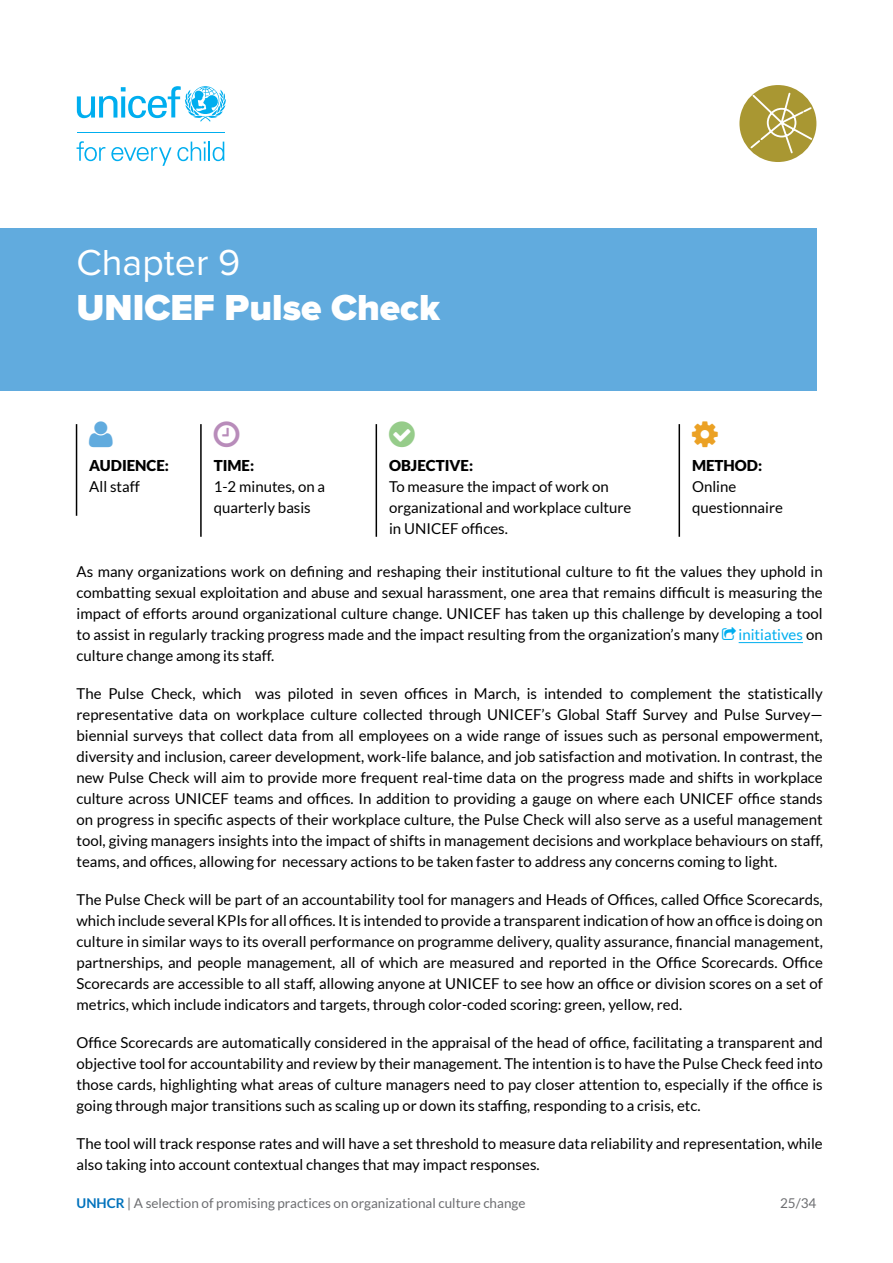
<style>
.page{position:relative;width:893px;height:1263px;background:#fff}
.page>*{position:absolute;margin:0;border:0;box-sizing:border-box;transform-origin:0 0}
.t1{font:900 37.5px "Proxima Nova";color:#fff}
.t2{font:37.5px "Proxima Nova";color:#fff}
.t3{font:15px/21px "Lato";color:#000}
.t4{font:900 15px "Lato";color:#000}
.t5{font:15px "Lato";color:#00aeef}
.t6{font:13.5px "Lato";color:#6d6e71}
.s1{color:#000}
.s2{font-weight:700;color:#0072bc}
</style>
<div class="page">
<div style="left:0;top:229px;width:816px;height:162px;background:#61abde"></div>
<hr style="left:76px;top:424px;width:1px;height:92px;background:#000">
<hr style="left:200px;top:424px;width:2px;height:113px;background:#000">
<hr style="left:376px;top:424px;width:1px;height:113px;background:#000">
<hr style="left:679px;top:424px;width:1px;height:113px;background:#000">
<hr style="left:739px;top:642px;width:64px;height:1px;background:#00aeef">
<svg style="left:77px;top:86px;width:149px;height:36px"></svg>
<hr style="left:77px;top:132px;width:147px;height:1px;background:#00aeef">
<svg style="left:77px;top:141px;width:28px;height:20px"></svg>
<svg style="left:111px;top:142px;width:113px;height:24px"></svg>
<div style="left:739px;top:85px;width:77px;height:77px;background:#a99732;border-radius:50%"></div>
<svg style="left:749px;top:91px;width:65px;height:64px"></svg>
<h1 class="t2" style="left:77px;top:235px;width:165px">Chapter 9</h1>
<h1 class="t1" style="left:77px;top:280px;width:365px">UNICEF Pulse Check</h1>
<p class="t4" style="left:89px;top:457px;width:81px">AUDIENCE:</p>
<p class="t3" style="left:89px;top:476px;width:52px">All staff</p>
<p class="t4" style="left:214px;top:457px;width:42px">TIME:</p>
<p class="t3" style="left:214px;top:476px;width:113px">1-2 minutes, on a quarterly basis</p>
<p class="t4" style="left:389px;top:457px;width:86px">OBJECTIVE:</p>
<p class="t3" style="left:389px;top:476px;width:244px">To measure the impact of work on organizational and workplace culture in UNICEF offices.</p>
<p class="t4" style="left:692px;top:457px;width:72px">METHOD:</p>
<p class="t3" style="left:692px;top:476px;width:92px">Online questionnaire</p>
<p class="t3" style="left:76px;top:560px;width:748px;text-align:justify">As many organizations work on defining and reshaping their institutional culture to fit the values they uphold in combatting sexual exploitation and abuse and sexual harassment, one area that remains difficult is measuring the impact of efforts around organizational culture change. UNICEF has taken up this challenge by developing a tool to assist in regularly tracking progress made and the impact resulting from the organization’s many</p>
<p class="t5" style="left:739px;top:626px;width:86px">initiatives <span class="s1">on</span></p>
<p class="t3" style="left:77px;top:644px;width:199px">culture change among its staff.</p>
<p class="t3" style="left:76px;top:683px;width:748px;text-align:justify">The Pulse Check, which was piloted in seven offices in March, is intended to complement the statistically representative data on workplace culture collected through UNICEF’s Global Staff Survey and Pulse Survey— biennial surveys that collect data from all employees on a wide range of issues such as personal empowerment, diversity and inclusion, career development, work-life balance, and job satisfaction and motivation. In contrast, the new Pulse Check will aim to provide more frequent real-time data on the progress made and shifts in workplace culture across UNICEF teams and offices. In addition to providing a gauge on where each UNICEF office stands on progress in specific aspects of their workplace culture, the Pulse Check will also serve as a useful management tool, giving managers insights into the impact of shifts in management decisions and workplace behaviours on staff, teams, and offices, allowing for necessary actions to be taken faster to address any concerns coming to light.</p>
<p class="t3" style="left:76px;top:889px;width:748px;text-align:justify">The Pulse Check will be part of an accountability tool for managers and Heads of Offices, called Office Scorecards, which include several KPIs for all offices. It is intended to provide a transparent indication of how an office is doing on culture in similar ways to its overall performance on programme delivery, quality assurance, financial management, partnerships, and people management, all of which are measured and reported in the Office Scorecards. Office Scorecards are accessible to all staff, allowing anyone at UNICEF to see how an office or division scores on a set of metrics, which include indicators and targets, through color-coded scoring: green, yellow, red.</p>
<p class="t3" style="left:77px;top:1032px;width:748px;text-align:justify">Office Scorecards are automatically considered in the appraisal of the head of office, facilitating a transparent and objective tool for accountability and review by their management. The intention is to have the Pulse Check feed into those cards, highlighting what areas of culture managers need to pay closer attention to, especially if the office is going through major transitions such as scaling up or down its staffing, responding to a crisis, etc.</p>
<p class="t3" style="left:77px;top:1133px;width:748px">The tool will track response rates and will have a set threshold to measure data reliability and representation, while also taking into account contextual changes that may impact responses.</p>
<p class="t6" style="left:77px;top:1195px;width:450px"><span class="s2">UNHCR</span> | A selection of promising practices on organizational culture change</p>
<p class="t6" style="left:780px;top:1195px;width:38px">25/34</p>
</div>
